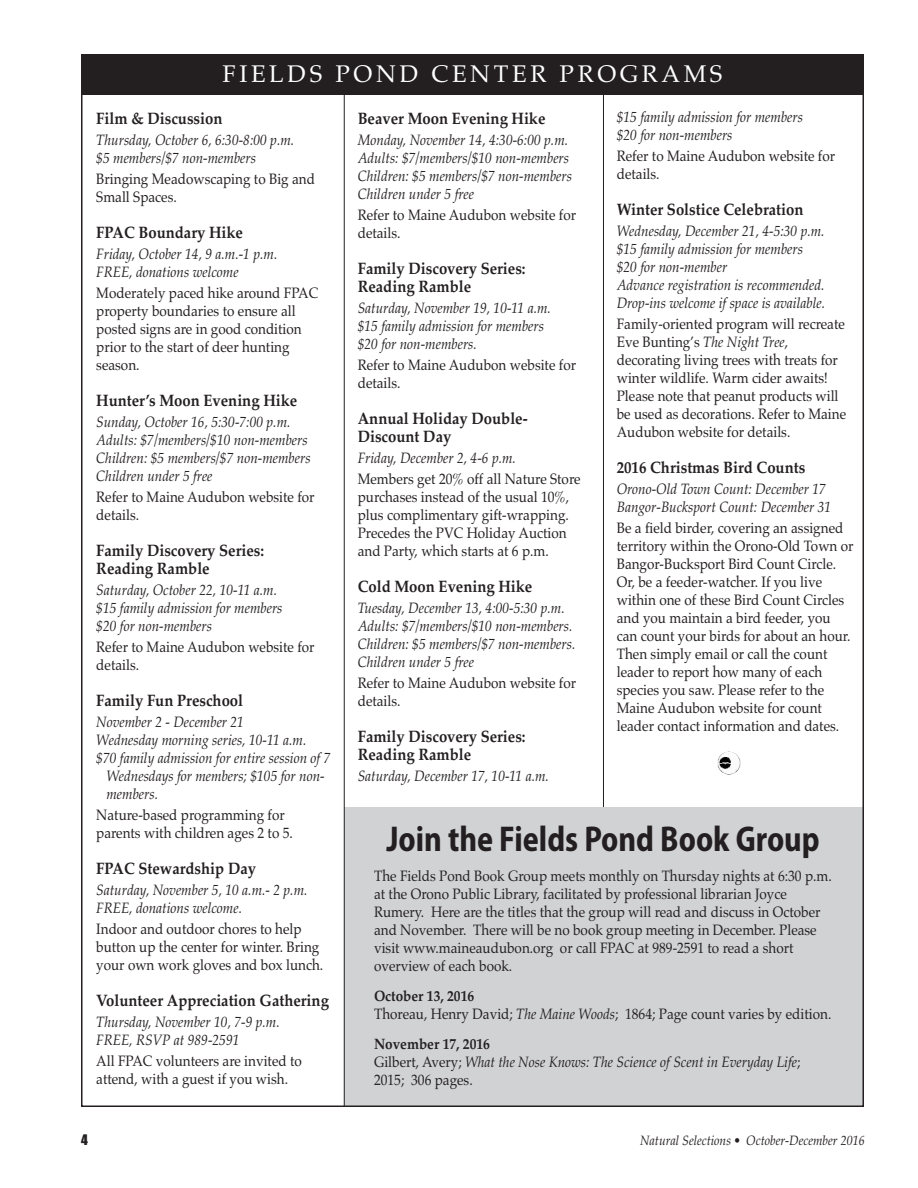
<style>
.page{position:relative;width:918px;height:1188px;background:#fff}
.page>*{position:absolute;margin:0;border:0;box-sizing:border-box;transform-origin:0 0}
.t1{font:700 semi-condensed 36px "Myriad Pro";color:#231f20;scale:.9 1}
.t2{font:24px "Palatino";letter-spacing:.15em;color:#fff}
.t3{font:700 16.5px/18px "Palatino";color:#231f20;scale:.9 1}
.t4{font:15px/18px "Palatino";color:#231f20;scale:.9 1}
.t5{font:italic 15px/18px "Palatino";color:#231f20;scale:.9 1}
.t6{font:italic 13.5px "Palatino";color:#231f20;scale:.9 1}
.t7{font:13.5px "Impact";color:#231f20}
.s1{font-style:italic}
.s2{font-weight:700}
.s3{font-weight:700;font-style:normal}
.s4{font-style:normal}
</style>
<div class="page">
<hr style="left:603px;top:83px;width:1px;height:733px;background:#231f20">
<div style="left:344px;top:807px;width:520px;height:300px;background:#d1d2d4"></div>
<div style="left:81px;top:54px;width:783px;height:40px;background:#231f20"></div>
<hr style="left:344px;top:94px;width:1px;height:1013px;background:#231f20">
<img style="left:717px;top:752px;width:24px;height:23px;border-radius:50%">
<h2 class="t2" style="left:222px;top:60px;width:502px">FIELDS POND CENTER PROGRAMS</h2>
<p class="t3" style="left:358px;top:110px;width:210px">Beaver Moon Evening Hike</p>
<p class="t5" style="left:358px;top:131px;width:240px">Monday, November 14, 4:30-6:00 p.m.<br>Adults: $7/members/$10 non-members Children: $5 members/$7 non-members Children under 5 free</p>
<p class="t4" style="left:358px;top:206px;width:244px">Refer to Maine Audubon website for details.</p>
<p class="t3" style="left:358px;top:260px;width:188px">Family Discovery Series:<br>Reading Ramble</p>
<p class="t5" style="left:358px;top:299px;width:216px">Saturday, November 19, 10-11 a.m. $15 family admission for members $20 for non-members.</p>
<p class="t4" style="left:358px;top:356px;width:244px">Refer to Maine Audubon website for details.</p>
<p class="t3" style="left:358px;top:410px;width:190px">Annual Holiday Double-<br>Discount Day</p>
<p class="t5" style="left:358px;top:449px;width:177px">Friday, December 2, 4-6 p.m.</p>
<p class="t4" style="left:358px;top:470px;width:249px">Members get 20% off all Nature Store purchases instead of the usual 10%, plus complimentary gift-wrapping.<br>Precedes the PVC Holiday Auction and Party, which starts at 6 p.m.</p>
<p class="t3" style="left:358px;top:578px;width:195px">Cold Moon Evening Hike</p>
<p class="t5" style="left:358px;top:599px;width:243px">Tuesday, December 13, 4:00-5:30 p.m.<br>Adults: $7/members/$10 non-members.<br>Children: $5 members/$7 non-members.<br>Children under 5 free</p>
<p class="t4" style="left:358px;top:674px;width:244px">Refer to Maine Audubon website for details.</p>
<p class="t3" style="left:358px;top:728px;width:188px">Family Discovery Series:<br>Reading Ramble</p>
<p class="t5" style="left:358px;top:767px;width:214px">Saturday, December 17, 10-11 a.m.</p>
<p class="t5" style="left:617px;top:107px;width:208px">$15 family admission for members $20 for non-members</p>
<p class="t4" style="left:617px;top:146px;width:244px">Refer to Maine Audubon website for details.</p>
<p class="t3" style="left:617px;top:200px;width:209px">Winter Solstice Celebration</p>
<p class="t5" style="left:617px;top:221px;width:233px">Wednesday, December 21, 4-5:30 p.m. $15 family admission for members $20 for non-member<br>Advance registration is recommended.<br>Drop-ins welcome if space is available.</p>
<p class="t4" style="left:617px;top:314px;width:256px">Family-oriented program will recreate Eve Bunting’s <span class="s1">The Night Tree</span>, decorating living trees with treats for winter wildlife. Warm cider awaits!<br>Please note that peanut products will be used as decorations. Refer to Maine Audubon website for details.</p>
<p class="t3" style="left:617px;top:458px;width:211px">2016 Christmas Bird Counts</p>
<p class="t5" style="left:617px;top:479px;width:240px">Orono-Old Town Count: December 17<br>Bangor-Bucksport Count: December 31</p>
<p class="t4" style="left:617px;top:518px;width:265px">Be a field birder, covering an assigned territory within the Orono-Old Town or Bangor-Bucksport Bird Count Circle.<br>Or, be a feeder-watcher. If you live within one of these Bird Count Circles and you maintain a bird feeder, you can count your birds for about an hour.<br>Then simply email or call the count leader to report how many of each species you saw. Please refer to the Maine Audubon website for count leader contact information and dates.</p>
<p class="t3" style="left:96px;top:110px;width:142px">Film &amp; Discussion</p>
<p class="t5" style="left:96px;top:131px;width:221px">Thursday, October 6, 6:30-8:00 p.m. $5 members/$7 non-members</p>
<p class="t4" style="left:96px;top:170px;width:245px">Bringing Meadowscaping to Big and<br>Small Spaces.</p>
<p class="t3" style="left:96px;top:224px;width:164px">FPAC Boundary Hike</p>
<p class="t5" style="left:96px;top:245px;width:203px">Friday, October 14, 9 a.m.-1 p.m.<br>FREE, donations welcome</p>
<p class="t4" style="left:96px;top:284px;width:248px">Moderately paced hike around FPAC property boundaries to ensure all posted signs are in good condition prior to the start of deer hunting season.</p>
<p class="t3" style="left:96px;top:392px;width:225px">Hunter’s Moon Evening Hike</p>
<p class="t5" style="left:96px;top:413px;width:240px">Sunday, October 16, 5:30-7:00 p.m.<br>Adults: $7/members/$10 non-members Children: $5 members/$7 non-members Children under 5 free</p>
<p class="t4" style="left:96px;top:488px;width:244px">Refer to Maine Audubon website for details.</p>
<p class="t3" style="left:96px;top:542px;width:188px">Family Discovery Series:<br>Reading Ramble</p>
<p class="t5" style="left:96px;top:581px;width:208px">Saturday, October 22, 10-11 a.m. $15 family admission for members $20 for non-members</p>
<p class="t4" style="left:96px;top:638px;width:244px">Refer to Maine Audubon website for details.</p>
<p class="t3" style="left:96px;top:692px;width:165px">Family Fun Preschool</p>
<p class="t5" style="left:96px;top:713px;width:166px">November 2 - December 21</p>
<p class="t5" style="left:96px;top:731px;width:235px">Wednesday morning series, 10-11 a.m.</p>
<p class="t5" style="left:96px;top:749px;width:262px">$70 family admission for entire session of 7</p>
<p class="t5" style="left:106px;top:767px;width:244px">Wednesdays for members; $105 for non-</p>
<p class="t5" style="left:106px;top:785px;width:59px">members.</p>
<p class="t4" style="left:96px;top:806px;width:220px">Nature-based programming for parents with children ages 2 to 5.</p>
<p class="t3" style="left:96px;top:860px;width:179px">FPAC Stewardship Day</p>
<p class="t5" style="left:96px;top:881px;width:236px">Saturday, November 5, 10 a.m.- 2 p.m.<br>FREE, donations welcome.</p>
<p class="t4" style="left:96px;top:920px;width:254px">Indoor and outdoor chores to help button up the center for winter. Bring your own work gloves and box lunch.</p>
<p class="t3" style="left:96px;top:992px;width:260px">Volunteer Appreciation Gathering</p>
<p class="t5" style="left:96px;top:1013px;width:205px">Thursday, November 10, 7-9 p.m.<br>FREE, RSVP at 989-2591</p>
<p class="t4" style="left:96px;top:1052px;width:230px">All FPAC volunteers are invited to attend, with a guest if you wish.</p>
<h1 class="t1" style="left:386px;top:826px;width:483px">Join the Fields Pond Book Group</h1>
<p class="t4" style="left:374px;top:867px;width:510px">The Fields Pond Book Group meets monthly on Thursday nights at 6:30 p.m. at the Orono Public Library, facilitated by professional librarian Joyce Rumery. Here are the titles that the group will read and discuss in October and November. There will be no book group meeting in December. Please visit www.maineaudubon.org or call FPAC at 989-2591 to read a short overview of each book.</p>
<p class="t4" style="left:374px;top:987px;width:510px"><span class="s2">October 13, 2016<br></span>Thoreau, Henry David; <span class="s1">The Maine Woods</span>; 1864; Page count varies by edition.</p>
<p class="t5" style="left:374px;top:1035px;width:475px"><span class="s3">November 17, 2016<br></span><span class="s4">Gilbert, Avery;</span> What the Nose Knows: The Science of Scent in Everyday Life<span class="s4">;<br>2015; 306 pages.</span></p>
<p class="t7" style="left:81px;top:1133px;width:8px">4</p>
<p class="t6" style="left:640px;top:1133px;width:251px">Natural Selections • October-December 2016</p>
</div>
